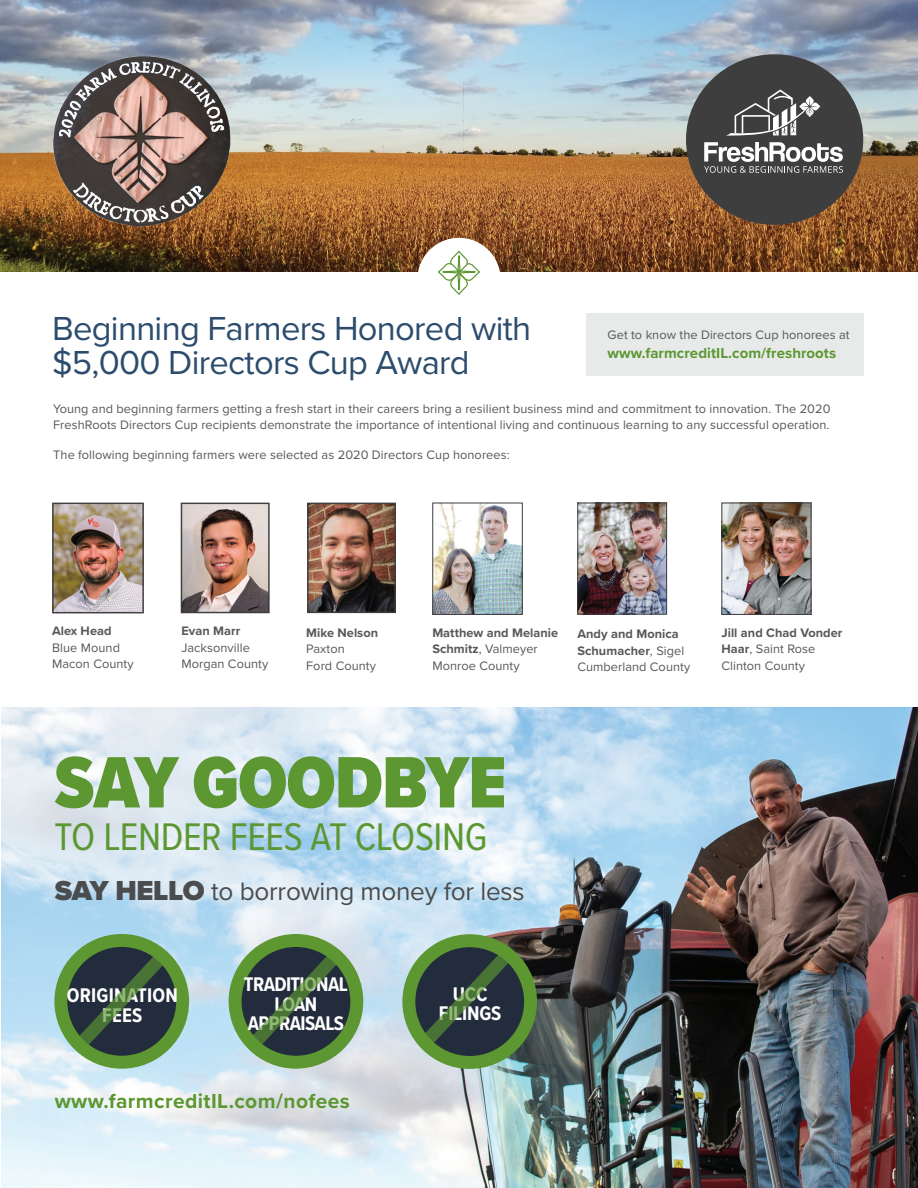
<style>
.page{position:relative;width:918px;height:1188px;background:#fff}
.page>*{position:absolute;margin:0;border:0;box-sizing:border-box;transform-origin:0 0}
.t1{font:900 75.45px "Proxima Nova Cond";letter-spacing:-.01em;color:#5c9731}
.t2{font:39.9px "Proxima Nova Cond";letter-spacing:-.01em;color:#5c9731}
.t3{font:34.5px/34.5px "Proxima Nova";letter-spacing:-.02em;color:#2c4c6d}
.t4{font:26.1px "Proxima Nova";letter-spacing:-.01em;color:#4b4c4d}
.t5{font:700 21px "Proxima Nova";letter-spacing:.02em;color:#5c9731}
.Text_Center_Justify{font:700 20.4px/19.4px "Proxima Nova Cond";letter-spacing:-.03em;color:#fff;text-align:center}
.Text_Center_Justify-2{font:700 20.4px/19.4px "Proxima Nova Cond";letter-spacing:.01em;color:#fff;text-align:center}
.Text_Center_Justify-3{font:700 20.4px "Proxima Nova Cond";letter-spacing:-.01em;color:#fff}
.Article_Body_Text{font:700 15px "Proxima Nova";letter-spacing:.005em;color:#5c9731}
.Article_Body_Text-2{font:12.75px/16.5px "Proxima Nova";letter-spacing:.005em;color:#57585a}
.Article_Body_Text-3{font:700 12.75px/16.5px "Proxima Nova";letter-spacing:.005em;color:#57585a}
.s1{font-weight:700}
.s2{font-weight:400}
.s3{font-weight:900;font-size:28.5px}
</style>
<div class="page">
<div style="left:587px;top:313px;width:277px;height:63px;background:#e8eae9"></div>
<img style="left:0;top:0;width:918px;height:271px">
<img style="left:54px;top:505px;width:88px;height:106px">
<div style="left:52px;top:503px;width:92px;height:110px;border:1px solid #3e3e3f"></div>
<img style="left:183px;top:505px;width:85px;height:106px">
<div style="left:181px;top:503px;width:89px;height:110px;border:1px solid #3e3e3f"></div>
<img style="left:309px;top:505px;width:85px;height:106px">
<div style="left:307px;top:503px;width:89px;height:110px;border:1px solid #3e3e3f"></div>
<img style="left:434px;top:505px;width:87px;height:108px">
<div style="left:432px;top:503px;width:91px;height:112px;border:1px solid #3e3e3f"></div>
<img style="left:579px;top:505px;width:86px;height:107px">
<div style="left:577px;top:503px;width:90px;height:111px;border:1px solid #3e3e3f"></div>
<img style="left:723px;top:505px;width:86px;height:108px">
<div style="left:721px;top:503px;width:90px;height:112px;border:1px solid #3e3e3f"></div>
<img style="left:54px;top:49px;width:180px;height:177px">
<div style="left:417px;top:238px;width:84px;height:83px;background:#fff;border-radius:50%"></div>
<svg style="left:424px;top:237px;width:70px;height:58px"></svg>
<img style="left:1px;top:707px;width:917px;height:481px">
<svg style="left:409px;top:941px;width:122px;height:121px"></svg>
<div style="left:402px;top:934px;width:135px;height:135px;border:13px solid #5c9731;border-radius:50%"></div>
<svg style="left:235px;top:940px;width:122px;height:122px"></svg>
<div style="left:229px;top:934px;width:134px;height:135px;border:13px solid #5c9731;border-radius:50%"></div>
<svg style="left:61px;top:940px;width:122px;height:122px"></svg>
<div style="left:54px;top:934px;width:135px;height:135px;border:13px solid #5c9731;border-radius:50%"></div>
<svg style="left:75px;top:948px;width:96px;height:101px;background:#2f423a"></svg>
<svg style="left:248px;top:948px;width:96px;height:101px;background:#2f423a"></svg>
<svg style="left:418px;top:948px;width:96px;height:101px;background:#30433a"></svg>
<div style="left:686px;top:54px;width:177px;height:171px;background:#3e3e3f;border-radius:50%"></div>
<svg style="left:704px;top:142px;width:139px;height:31px"></svg>
<svg style="left:726px;top:90px;width:94px;height:46px"></svg>
<p class="t3" style="left:52px;top:310px;width:481px">Beginning Farmers Honored with $5,000 Directors Cup Award</p>
<p class="Article_Body_Text-2" style="left:608px;top:326px;width:244px">Get to know the Directors Cup honorees at</p>
<p class="Article_Body_Text" style="left:608px;top:342px;width:230px">www.farmcreditIL.com/freshroots</p>
<p class="Article_Body_Text-2" style="left:53px;top:400px;width:779px">Young and beginning farmers getting a fresh start in their careers bring a resilient business mind and commitment to innovation. The 2020<br>FreshRoots Directors Cup recipients demonstrate the importance of intentional living and continuous learning to any successful operation.</p>
<p class="Article_Body_Text-2" style="left:53px;top:446px;width:458px">The following beginning farmers were selected as 2020 Directors Cup honorees:</p>
<p class="Article_Body_Text-2" style="left:52px;top:622px;width:83px"><span class="s1">Alex Head<br></span>Blue Mound<br>Macon County</p>
<p class="Article_Body_Text-2" style="left:181px;top:622px;width:88px"><span class="s1">Evan Marr<br></span>Jacksonville<br>Morgan County</p>
<p class="Article_Body_Text-2" style="left:306px;top:624px;width:73px"><span class="s1">Mike Nelson<br></span>Paxton<br>Ford County</p>
<p class="Article_Body_Text-3" style="left:432px;top:624px;width:127px">Matthew and Melanie<br>Schmitz<span class="s2">, Valmeyer<br>Monroe County</span></p>
<p class="Article_Body_Text-3" style="left:577px;top:625px;width:114px">Andy and Monica<br>Schumacher<span class="s2">, Sigel<br>Cumberland County</span></p>
<p class="Article_Body_Text-2" style="left:721px;top:624px;width:122px"><span class="s1">Jill and Chad Vonder<br>Haar</span>, Saint Rose<br>Clinton County</p>
<p class="t1" style="left:55px;top:727px;width:453px">SAY GOODBYE</p>
<p class="t2" style="left:55px;top:808px;width:434px">TO LENDER FEES AT CLOSING</p>
<p class="t4" style="left:55px;top:871px;width:471px"><span class="s3">SAY HELLO</span> to borrowing money for less</p>
<p class="Text_Center_Justify" style="left:244px;top:974px;width:105px">TRADITIONAL<br>LOAN</p>
<p class="Text_Center_Justify" style="left:248px;top:1013px;width:98px">APPRAISALS</p>
<p class="Text_Center_Justify-2" style="left:67px;top:985px;width:113px">ORIGINATION<br>FEES</p>
<p class="Text_Center_Justify" style="left:453px;top:984px;width:36px">UCC</p>
<p class="Text_Center_Justify-3" style="left:439px;top:999px;width:64px">FILINGS</p>
<p class="t5" style="left:55px;top:1086px;width:297px">www.farmcreditIL.com/nofees</p>
</div>
